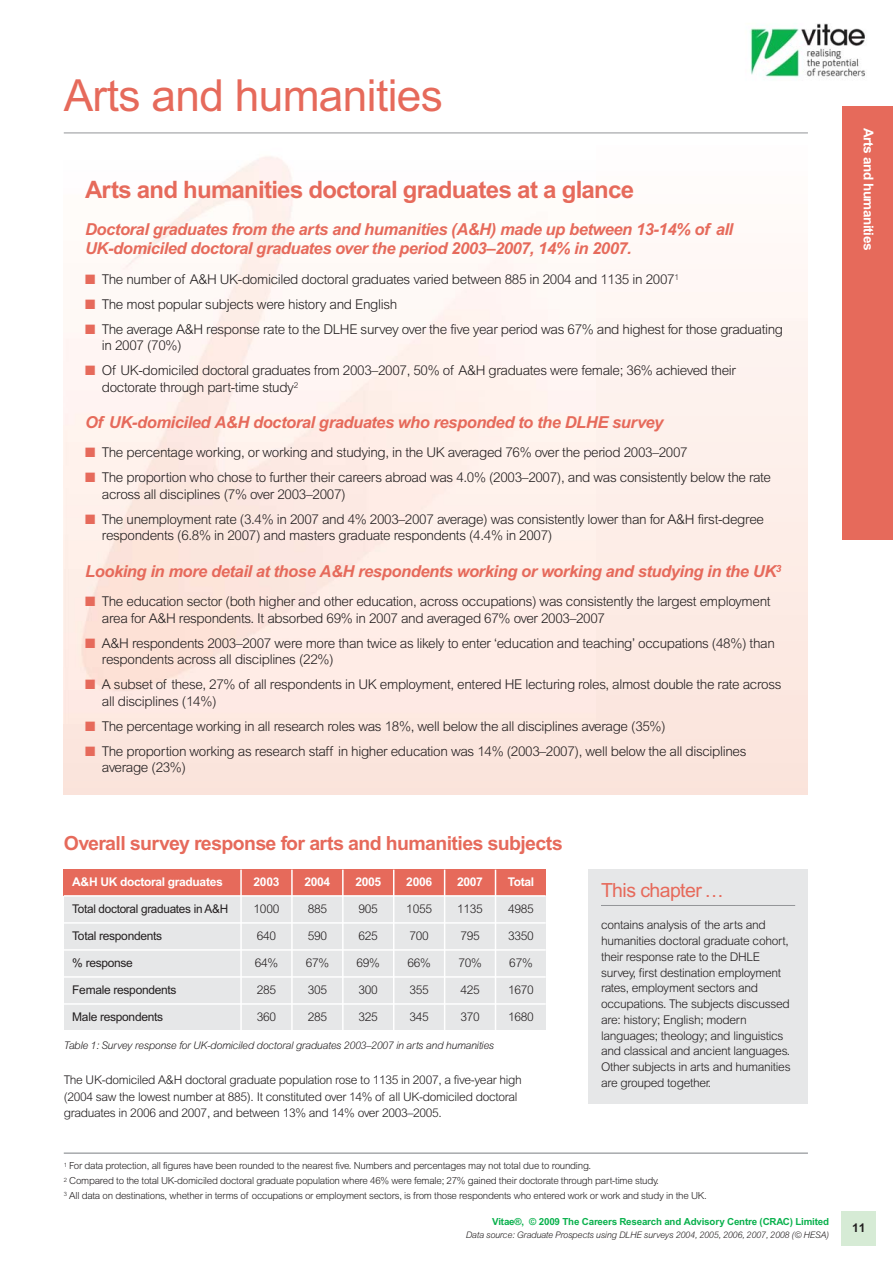
<style>
.page{position:relative;width:893px;height:1263px;background:#fff}
.page>*{position:absolute;margin:0;border:0;box-sizing:border-box;transform-origin:0 0}
.t1{font:44.25px "Arial";letter-spacing:-.015em;color:#e66a5b}
.t2{font:700 24px "Arial";letter-spacing:-.03em;color:#e66a5b}
.t3{font:700 19.5px "Arial";letter-spacing:-.03em;color:#e66a5b}
.t4{font:19.5px "Arial";letter-spacing:-.03em;color:#e66a5b}
.t5{font:italic 700 16.5px/19.5px "Arial";letter-spacing:-.025em;color:#e66a5b}
.t6{font:300 13.5px/16.5px "Arial";letter-spacing:-.025em;color:#231f20}
.t7{font:700 13.5px "Arial";letter-spacing:-.03em;color:#fff}
.t8{font:300 12px/15.8px "Arial";letter-spacing:-.025em;color:#231f20}
.t9{font:12px "Arial";letter-spacing:-.025em;color:#231f20}
.t10{font:700 12px "Arial";letter-spacing:-.025em;color:#fff}
.t11{font:700 12px "Arial";color:#231f20}
.t12{font:italic 300 10.5px "Arial";letter-spacing:-.025em;color:#231f20}
.t13{font:300 9.75px/14.9px "Arial";letter-spacing:-.025em;color:#231f20}
.t14{font:700 9.75px "Arial";letter-spacing:-.015em;color:#0ab14d}
.t15{font:italic 300 9px "Arial";letter-spacing:-.025em;color:#231f20}
.s1{color:#e66a5b}
</style>
<div class="page">
<div style="left:842px;top:1212px;width:34px;height:34px;background:#d6ebd5"></div>
<img style="left:750px;top:23px;width:115px;height:55px">
<div style="left:842px;top:106px;width:51px;height:434px;background:#e66a5b"></div>
<hr style="left:64px;top:1152px;width:744px;height:2px;background:#a7a9ac">
<hr style="left:64px;top:133px;width:744px;height:1px;background:#939598">
<div style="left:64px;top:870px;width:482px;height:160px;background:#e6e7e8"></div>
<div style="left:64px;top:870px;width:177px;height:26px;background:#e66a5b"></div>
<div style="left:241px;top:870px;width:51px;height:26px;background:#e66a5b"></div>
<div style="left:292px;top:870px;width:51px;height:26px;background:#e66a5b"></div>
<div style="left:343px;top:870px;width:51px;height:26px;background:#e66a5b"></div>
<div style="left:394px;top:870px;width:51px;height:26px;background:#e66a5b"></div>
<div style="left:445px;top:870px;width:50px;height:26px;background:#e66a5b"></div>
<div style="left:495px;top:870px;width:51px;height:26px;background:#e66a5b"></div>
<hr style="left:240px;top:870px;width:2px;height:160px;background:#fff">
<hr style="left:291px;top:870px;width:2px;height:160px;background:#fff">
<hr style="left:342px;top:870px;width:2px;height:160px;background:#fff">
<hr style="left:393px;top:870px;width:1px;height:160px;background:#fff">
<hr style="left:444px;top:870px;width:1px;height:160px;background:#fff">
<hr style="left:495px;top:870px;width:1px;height:160px;background:#fff">
<hr style="left:64px;top:895px;width:482px;height:2px;background:#fff">
<hr style="left:64px;top:922px;width:482px;height:2px;background:#fff">
<hr style="left:64px;top:949px;width:482px;height:2px;background:#fff">
<hr style="left:64px;top:976px;width:482px;height:2px;background:#fff">
<hr style="left:64px;top:1003px;width:482px;height:2px;background:#fff">
<div style="left:64px;top:138px;width:744px;height:656px;background:linear-gradient(to bottom,#fffdfc,#fbe3da)"></div>
<img style="left:64px;top:138px;width:531px;height:586px">
<div style="left:588px;top:870px;width:220px;height:234px;background:#e6e7e8"></div>
<hr style="left:601px;top:905px;width:194px;height:1px;background:#939598">
<h1 class="t1" style="left:64px;top:80px;width:381px">Arts and humanities</h1>
<h2 class="t2" style="left:85px;top:180px;width:550px">Arts and humanities doctoral graduates at a glance</h2>
<p class="t5" style="left:85px;top:221px;width:650px">Doctoral graduates from the arts and humanities (A&amp;H) made up between 13-14% of all<br>UK-domiciled doctoral graduates over the period 2003–2007, 14% in 2007.</p>
<p class="t6" style="left:85px;top:272px;width:595px"><span class="s1">■</span> The number of A&amp;H UK-domiciled doctoral graduates varied between 885 in 2004 and 1135 in 2007<sup>1</sup></p>
<p class="t6" style="left:85px;top:297px;width:314px"><span class="s1">■</span> The most popular subjects were history and English</p>
<p class="t6" style="left:102px;top:322px;width:683px;text-indent:-17px"><span class="s1">■</span> The average A&amp;H response rate to the DLHE survey over the five year period was 67% and highest for those graduating in 2007 (70%)</p>
<p class="t6" style="left:102px;top:363px;width:636px;text-indent:-17px"><span class="s1">■</span> Of UK-domiciled doctoral graduates from 2003–2007, 50% of A&amp;H graduates were female; 36% achieved their doctorate through part-time study<sup>2</sup></p>
<p class="t5" style="left:85px;top:414px;width:580px">Of UK-domiciled A&amp;H doctoral graduates who responded to the DLHE survey</p>
<p class="t6" style="left:85px;top:446px;width:604px"><span class="s1">■</span> The percentage working, or working and studying, in the UK averaged 76% over the period 2003–2007</p>
<p class="t6" style="left:102px;top:471px;width:671px;text-indent:-17px"><span class="s1">■</span> The proportion who chose to further their careers abroad was 4.0% (2003–2007), and was consistently below the rate across all disciplines (7% over 2003–2007)</p>
<p class="t6" style="left:102px;top:512px;width:664px;text-indent:-17px"><span class="s1">■</span> The unemployment rate (3.4% in 2007 and 4% 2003–2007 average) was consistently lower than for A&amp;H first-degree respondents (6.8% in 2007) and masters graduate respondents (4.4% in 2007)</p>
<p class="t5" style="left:85px;top:563px;width:698px">Looking in more detail at those A&amp;H respondents working or working and studying in the UK<sup>3</sup></p>
<p class="t6" style="left:102px;top:594px;width:670px;text-indent:-17px"><span class="s1">■</span> The education sector (both higher and other education, across occupations) was consistently the largest employment area for A&amp;H respondents. It absorbed 69% in 2007 and averaged 67% over 2003–2007</p>
<p class="t6" style="left:102px;top:636px;width:674px;text-indent:-17px"><span class="s1">■</span> A&amp;H respondents 2003–2007 were more than twice as likely to enter ‘education and teaching’ occupations (48%) than respondents across all disciplines (22%)</p>
<p class="t6" style="left:102px;top:677px;width:681px;text-indent:-17px"><span class="s1">■</span> A subset of these, 27% of all respondents in UK employment, entered HE lecturing roles, almost double the rate across all disciplines (14%)</p>
<p class="t6" style="left:85px;top:719px;width:582px"><span class="s1">■</span> The percentage working in all research roles was 18%, well below the all disciplines average (35%)</p>
<p class="t6" style="left:102px;top:744px;width:646px;text-indent:-17px"><span class="s1">■</span> The proportion working as research staff in higher education was 14% (2003–2007), well below the all disciplines average (23%)</p>
<h3 class="t3" style="left:64px;top:836px;width:500px">Overall survey response for arts and humanities subjects</h3>
<p class="t10" style="left:72px;top:877px;width:152px">A&amp;H UK doctoral graduates</p>
<p class="t10" style="left:254px;top:877px;width:27px">2003</p>
<p class="t10" style="left:304px;top:877px;width:27px">2004</p>
<p class="t10" style="left:355px;top:877px;width:27px">2005</p>
<p class="t10" style="left:406px;top:877px;width:27px">2006</p>
<p class="t10" style="left:457px;top:877px;width:27px">2007</p>
<p class="t10" style="left:508px;top:877px;width:28px">Total</p>
<p class="t9" style="left:72px;top:904px;width:157px">Total doctoral graduates in A&amp;H</p>
<p class="t8" style="left:254px;top:901px;width:27px">1000</p>
<p class="t8" style="left:308px;top:901px;width:21px">885</p>
<p class="t8" style="left:359px;top:901px;width:21px">905</p>
<p class="t8" style="left:406px;top:901px;width:27px">1055</p>
<p class="t8" style="left:457px;top:901px;width:27px">1135</p>
<p class="t8" style="left:508px;top:901px;width:27px">4985</p>
<p class="t9" style="left:72px;top:931px;width:91px">Total respondents</p>
<p class="t8" style="left:257px;top:929px;width:21px">640</p>
<p class="t8" style="left:308px;top:929px;width:21px">590</p>
<p class="t8" style="left:359px;top:929px;width:21px">625</p>
<p class="t8" style="left:409px;top:929px;width:21px">700</p>
<p class="t8" style="left:460px;top:929px;width:21px">795</p>
<p class="t8" style="left:508px;top:929px;width:27px">3350</p>
<p class="t9" style="left:72px;top:958px;width:62px">% response</p>
<p class="t8" style="left:255px;top:956px;width:25px">64%</p>
<p class="t8" style="left:306px;top:956px;width:25px">67%</p>
<p class="t8" style="left:357px;top:956px;width:25px">69%</p>
<p class="t8" style="left:407px;top:956px;width:25px">66%</p>
<p class="t8" style="left:458px;top:956px;width:25px">70%</p>
<p class="t8" style="left:509px;top:956px;width:25px">67%</p>
<p class="t9" style="left:72px;top:985px;width:106px">Female respondents</p>
<p class="t8" style="left:257px;top:983px;width:21px">285</p>
<p class="t8" style="left:308px;top:983px;width:21px">305</p>
<p class="t8" style="left:359px;top:983px;width:21px">300</p>
<p class="t8" style="left:409px;top:983px;width:21px">355</p>
<p class="t8" style="left:460px;top:983px;width:21px">425</p>
<p class="t8" style="left:508px;top:983px;width:27px">1670</p>
<p class="t9" style="left:72px;top:1012px;width:92px">Male respondents</p>
<p class="t8" style="left:257px;top:1010px;width:21px">360</p>
<p class="t8" style="left:308px;top:1010px;width:21px">285</p>
<p class="t8" style="left:359px;top:1010px;width:21px">325</p>
<p class="t8" style="left:409px;top:1010px;width:21px">345</p>
<p class="t8" style="left:460px;top:1010px;width:21px">370</p>
<p class="t8" style="left:508px;top:1010px;width:27px">1680</p>
<p class="t12" style="left:64px;top:1042px;width:432px">Table 1: Survey response for UK-domiciled doctoral graduates 2003–2007 in arts and humanities</p>
<p class="t8" style="left:64px;top:1073px;width:460px;line-height:16.5px">The UK-domiciled A&amp;H doctoral graduate population rose to 1135 in 2007, a five-year high (2004 saw the lowest number at 885). It constituted over 14% of all UK-domiciled doctoral graduates in 2006 and 2007, and between 13% and 14% over 2003–2005.</p>
<h3 class="t4" style="left:601px;top:883px;width:124px">This chapter ...</h3>
<p class="t8" style="left:601px;top:918px;width:191px">contains analysis of the arts and humanities doctoral graduate cohort, their response rate to the DHLE survey, first destination employment rates, employment sectors and occupations. The subjects discussed are: history; English; modern languages; theology; and linguistics and classical and ancient languages.<br>Other subjects in arts and humanities are grouped together.</p>
<p class="t13" style="left:64px;top:1159px;width:644px"><sup>1</sup> For data protection, all figures have been rounded to the nearest five. Numbers and percentages may not total due to rounding.<br><sup>2</sup> Compared to the total UK-domiciled doctoral graduate population where 46% were female; 27% gained their doctorate through part-time study.<br><sup>3</sup> All data on destinations, whether in terms of occupations or employment sectors, is from those respondents who entered work or work and study in the UK.</p>
<p class="t14" style="left:492px;top:1218px;width:339px">Vitae®, © 2009 The Careers Research and Advisory Centre (CRAC) Limited</p>
<p class="t15" style="left:466px;top:1231px;width:365px">Data source: Graduate Prospects using DLHE surveys 2004, 2005, 2006, 2007, 2008 (© HESA)</p>
<p class="t7" style="left:874px;top:128px;width:124px;rotate:90deg">Arts and humanities</p>
<p class="t11" style="left:852px;top:1223px;width:15px">11</p>
</div>
